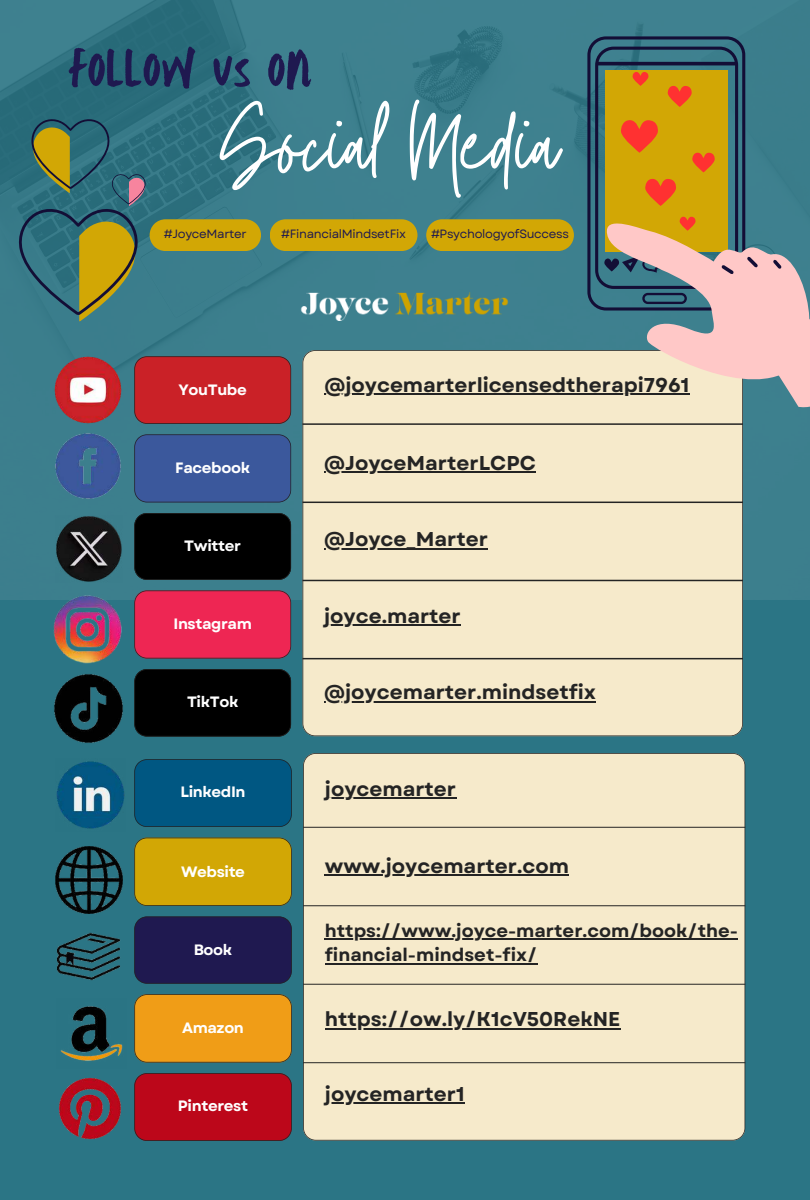
<style>
.page{position:relative;width:810px;height:1200px;background:#2b7585}
.page>*{position:absolute;margin:0;border:0;box-sizing:border-box;transform-origin:0 0}
.t1{font:85.3px "Twister";color:#fff}
.t2{font:52.1px "TC Milo Regular";color:#1f1950}
.t3{font:700 20px "Garet";color:#242424}
.t4{font:700 18px/24.8px "Garet";color:#242424}
.t5{font:700 15px "Garet";letter-spacing:-.025em;color:#fff}
.t6{font:12px "Garet";letter-spacing:-.025em;color:#1f1950}
</style>
<div class="page">
<img style="left:0;top:0;width:809px;height:600px">
<div style="left:303px;top:350px;width:440px;height:386px;background:#f6eacb"></div>
<hr style="left:324px;top:394px;width:365px;height:1px;background:#242424">
<svg style="left:134px;top:356px;width:157px;height:68px;background:#c22228"></svg>
<div style="left:134px;top:434px;width:157px;height:68px;background:#3b589c"></div>
<div style="left:134px;top:513px;width:157px;height:67px;background:#000"></div>
<div style="left:144px;top:590px;width:147px;height:69px;background:#ee2653"></div>
<div style="left:134px;top:669px;width:157px;height:68px;background:#000"></div>
<hr style="left:303px;top:423px;width:440px;height:2px;background:#242424">
<hr style="left:303px;top:502px;width:440px;height:1px;background:#242424">
<hr style="left:303px;top:658px;width:440px;height:1px;background:#242424">
<hr style="left:303px;top:580px;width:440px;height:1px;background:#242424">
<div style="left:303px;top:753px;width:442px;height:388px;background:#f6eacb"></div>
<div style="left:134px;top:759px;width:158px;height:68px;background:#005782"></div>
<div style="left:134px;top:838px;width:158px;height:68px;background:#d2a705"></div>
<div style="left:134px;top:917px;width:158px;height:67px;background:#1f1950"></div>
<div style="left:134px;top:994px;width:158px;height:69px;background:#f09d17"></div>
<div style="left:134px;top:1073px;width:158px;height:68px;background:#bc071a"></div>
<hr style="left:303px;top:827px;width:442px;height:1px;background:#242424">
<hr style="left:303px;top:905px;width:442px;height:1px;background:#242424">
<hr style="left:303px;top:1062px;width:442px;height:1px;background:#242424">
<hr style="left:303px;top:984px;width:442px;height:1px;background:#242424">
<div style="left:605px;top:71px;width:123px;height:181px;background:#d2a705"></div>
<svg style="left:667px;top:85px;width:25px;height:22px"></svg>
<svg style="left:621px;top:120px;width:37px;height:33px"></svg>
<svg style="left:645px;top:178px;width:31px;height:28px"></svg>
<svg style="left:692px;top:152px;width:23px;height:20px"></svg>
<svg style="left:632px;top:72px;width:17px;height:14px"></svg>
<div style="left:595px;top:47px;width:143px;height:242px;border:3px solid #130e36;border-radius:17px"></div>
<hr style="left:597px;top:62px;width:140px;height:3px;background:#130e36">
<div style="left:587px;top:36px;width:158px;height:275px;border:3px solid #130e36;border-radius:17px"></div>
<svg style="left:604px;top:216px;width:206px;height:195px;background:#baaea3"></svg>
<img style="left:300px;top:292px;width:210px;height:28px">
<img style="left:48px;top:350px;width:80px;height:80px">
<img style="left:52px;top:430px;width:72px;height:72px">
<img style="left:56px;top:516px;width:67px;height:57px">
<img style="left:31px;top:573px;width:113px;height:113px">
<img style="left:43px;top:663px;width:90px;height:80px">
<img style="left:59px;top:1077px;width:62px;height:63px">
<img style="left:56px;top:761px;width:69px;height:68px">
<img style="left:56px;top:846px;width:67px;height:67px">
<img style="left:57px;top:932px;width:63px;height:49px">
<img style="left:60px;top:1006px;width:63px;height:55px">
<svg style="left:16px;top:117px;width:245px;height:204px"></svg>
<hr style="left:324px;top:472px;width:212px;height:1px;background:#242424">
<hr style="left:324px;top:548px;width:164px;height:2px;background:#242424">
<hr style="left:324px;top:625px;width:137px;height:1px;background:#242424">
<hr style="left:324px;top:701px;width:272px;height:2px;background:#242424">
<hr style="left:325px;top:798px;width:131px;height:1px;background:#242424">
<hr style="left:325px;top:874px;width:244px;height:2px;background:#242424">
<hr style="left:325px;top:938px;width:413px;height:2px;background:#242424">
<hr style="left:325px;top:963px;width:212px;height:1px;background:#242424">
<hr style="left:325px;top:1028px;width:295px;height:1px;background:#242424">
<hr style="left:325px;top:1102px;width:140px;height:2px;background:#242424">
<svg style="left:270px;top:219px;width:147px;height:32px;background:#caa40b"></svg>
<svg style="left:426px;top:219px;width:148px;height:32px;background:#c9a40c"></svg>
<h2 class="t2" style="left:68px;top:34px;width:246px">FOLLOW US ON</h2>
<h1 class="t1" style="left:216px;top:83px;width:346px">Social Media</h1>
<p class="t6" style="left:164px;top:226px;width:85px">#JoyceMarter</p>
<p class="t6" style="left:281px;top:226px;width:126px">#FinancialMindsetFix</p>
<p class="t6" style="left:431px;top:226px;width:140px">#PsychologyofSuccess</p>
<p class="t5" style="left:179px;top:380px;width:70px">YouTube</p>
<p class="t3" style="left:324px;top:373px;width:367px">@joycemarterlicensedtherapi7961</p>
<p class="t5" style="left:175px;top:458px;width:76px">Facebook</p>
<p class="t5" style="left:184px;top:537px;width:58px">Twitter</p>
<p class="t5" style="left:173px;top:614px;width:80px">Instagram</p>
<p class="t5" style="left:187px;top:693px;width:53px">TikTok</p>
<p class="t5" style="left:180px;top:783px;width:67px">LinkedIn</p>
<p class="t5" style="left:181px;top:862px;width:66px">Website</p>
<p class="t5" style="left:194px;top:940px;width:40px">Book</p>
<p class="t5" style="left:182px;top:1019px;width:63px">Amazon</p>
<p class="t5" style="left:178px;top:1097px;width:72px">Pinterest</p>
<p class="t3" style="left:324px;top:450px;width:213px">@JoyceMarterLCPC</p>
<p class="t3" style="left:324px;top:527px;width:165px">@Joyce_Marter</p>
<p class="t3" style="left:324px;top:604px;width:138px">joyce.marter</p>
<p class="t3" style="left:324px;top:680px;width:273px">@joycemarter.mindsetfix</p>
<p class="t3" style="left:325px;top:777px;width:133px">joycemarter</p>
<p class="t3" style="left:325px;top:853px;width:246px">www.joycemarter.com</p>
<p class="t4" style="left:325px;top:919px;width:415px">https://www.joyce-marter.com/book/the&shy;financial-mindset-fix/</p>
<p class="t3" style="left:325px;top:1007px;width:297px">https://ow.ly/K1cV50RekNE</p>
<p class="t3" style="left:325px;top:1081px;width:141px">joycemarter1</p>
</div>
